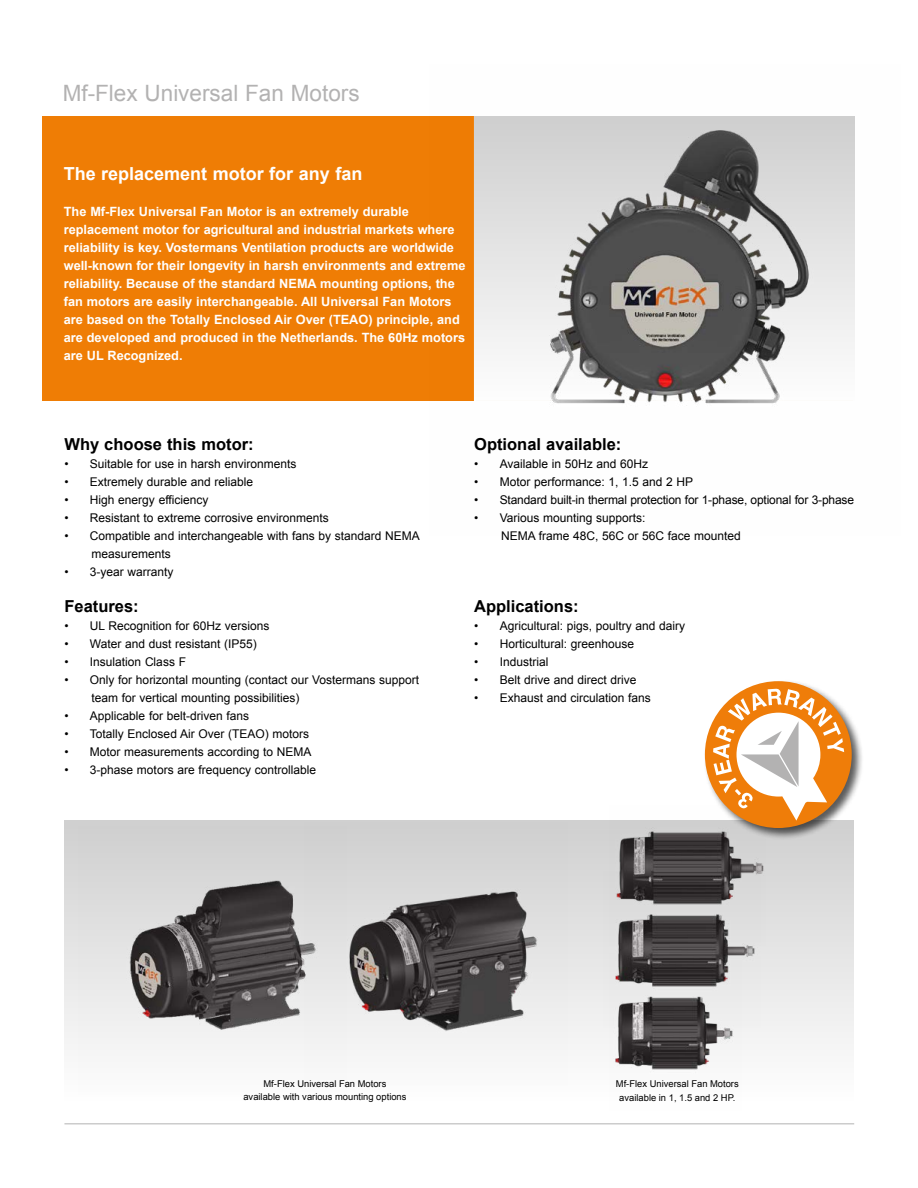
<style>
.page{position:relative;width:918px;height:1188px;background:#fff}
.page>*{position:absolute;margin:0;border:0;box-sizing:border-box;transform-origin:0 0}
.t1{font:22.5px "Arial";color:#b3b2b2}
.t2{font:700 18px "Arial";color:#fff}
.t3{font:700 16.5px "Arial";color:#000}
.t4{font:700 12.75px/18px "Arial";color:#fff}
.t5{font:12px/18px "Arial";color:#000}
.t6{font:9.3px/13.5px "Arial";color:#000;text-align:center}
</style>
<div class="page">
<hr style="left:64px;top:1123px;width:790px;height:1px;background:#b3b2b2">
<div style="left:64px;top:821px;width:790px;height:280px;background:linear-gradient(to bottom,#cfcfcf,#fefefe)"></div>
<div style="left:43px;top:116px;width:811px;height:285px;background:#ef7d05"></div>
<img style="left:609px;top:820px;width:156px;height:125px">
<img style="left:609px;top:1028px;width:133px;height:73px">
<img style="left:604px;top:871px;width:156px;height:157px">
<img style="left:79px;top:827px;width:267px;height:267px">
<img style="left:305px;top:822px;width:263px;height:263px">
<img style="left:473px;top:116px;width:382px;height:288px">
<div style="left:703px;top:680px;width:161px;height:160px;background:#000;opacity:.65"></div>
<div style="left:705px;top:681px;width:147px;height:147px;background:#ef7d09;border-radius:50%"></div>
<svg style="left:713px;top:689px;width:131px;height:132px"></svg>
<h1 class="t1" style="left:63px;top:78px;width:298px">Mf-Flex Universal Fan Motors</h1>
<h2 class="t2" style="left:64px;top:162px;width:300px">The replacement motor for any fan</h2>
<p class="t4" style="left:64px;top:203px;width:403px">The Mf-Flex Universal Fan Motor is an extremely durable replacement motor for agricultural and industrial markets where reliability is key. Vostermans Ventilation products are worldwide well-known for their longevity in harsh environments and extreme reliability. Because of the standard NEMA mounting options, the fan motors are easily interchangeable. All Universal Fan Motors are based on the Totally Enclosed Air Over (TEAO) principle, and are developed and produced in the Netherlands. The 60Hz motors are UL Recognized.</p>
<h3 class="t3" style="left:64px;top:433px;width:191px">Why choose this motor:</h3>
<p class="t5" style="left:64px;top:455px;width:233px">• Suitable for use in harsh environments</p>
<p class="t5" style="left:64px;top:473px;width:190px">• Extremely durable and reliable</p>
<p class="t5" style="left:64px;top:491px;width:146px">• High energy efficiency</p>
<p class="t5" style="left:64px;top:509px;width:266px">• Resistant to extreme corrosive environments</p>
<p class="t5" style="left:91px;top:527px;width:330px;text-indent:-27px">• Compatible and interchangeable with fans by standard NEMA measurements</p>
<p class="t5" style="left:64px;top:563px;width:111px">• 3-year warranty</p>
<h3 class="t3" style="left:64px;top:595px;width:76px">Features:</h3>
<p class="t5" style="left:64px;top:617px;width:207px">• UL Recognition for 60Hz versions</p>
<p class="t5" style="left:64px;top:635px;width:194px">• Water and dust resistant (IP55)</p>
<p class="t5" style="left:64px;top:653px;width:123px">• Insulation Class F</p>
<p class="t5" style="left:91px;top:671px;width:329px;text-indent:-27px">• Only for horizontal mounting (contact our Vostermans support team for vertical mounting possibilities)</p>
<p class="t5" style="left:64px;top:707px;width:186px">• Applicable for belt-driven fans</p>
<p class="t5" style="left:64px;top:725px;width:246px">• Totally Enclosed Air Over (TEAO) motors</p>
<p class="t5" style="left:64px;top:743px;width:248px">• Motor measurements according to NEMA</p>
<p class="t5" style="left:64px;top:761px;width:253px">• 3-phase motors are frequency controllable</p>
<h3 class="t3" style="left:474px;top:433px;width:149px">Optional available:</h3>
<p class="t5" style="left:474px;top:455px;width:176px">• Available in 50Hz and 60Hz</p>
<p class="t5" style="left:474px;top:473px;width:220px">• Motor performance: 1, 1.5 and 2 HP</p>
<p class="t5" style="left:474px;top:491px;width:381px">• Standard built-in thermal protection for 1-phase, optional for 3-phase</p>
<p class="t5" style="left:501px;top:509px;width:241px;text-indent:-27px">• Various mounting supports:<br>NEMA frame 48C, 56C or 56C face mounted</p>
<h3 class="t3" style="left:474px;top:595px;width:106px">Applications:</h3>
<p class="t5" style="left:474px;top:617px;width:212px">• Agricultural: pigs, poultry and dairy</p>
<p class="t5" style="left:474px;top:635px;width:161px">• Horticultural: greenhouse</p>
<p class="t5" style="left:474px;top:653px;width:76px">• Industrial</p>
<p class="t5" style="left:474px;top:671px;width:164px">• Belt drive and direct drive</p>
<p class="t5" style="left:474px;top:689px;width:178px">• Exhaust and circulation fans</p>
<p class="t6" style="left:243px;top:1077px;width:165px">Mf-Flex Universal Fan Motors<br>available with various mounting options</p>
<p class="t6" style="left:616px;top:1077px;width:124px">Mf-Flex Universal Fan Motors available in 1, 1.5 and 2 HP.</p>
</div>
